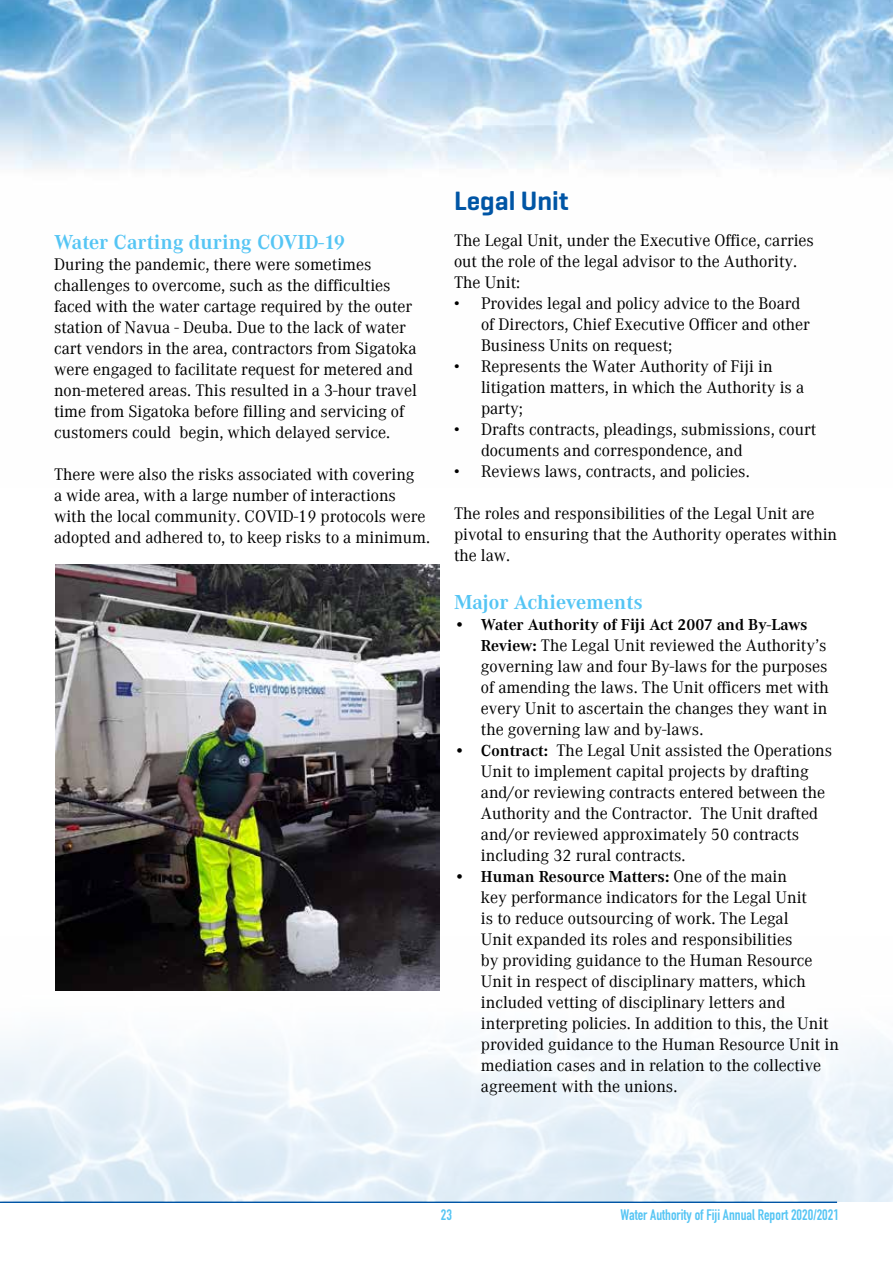
<style>
.page{position:relative;width:893px;height:1263px;background:#fff}
.page>*{position:absolute;margin:0;border:0;box-sizing:border-box;transform-origin:0 0}
.t1{font:600 27px "Geogrotesque";color:#0055a5}
.t2{font:700 21px "Corporate A";color:#55c5f4}
.t3{font:16.5px/21px "Corporate ABQ";color:#000}
.t4{font:700 16.5px "Corporate A";color:#000}
.t5{font:15px "DIN Engschrift Std";color:#55c5f4}
.s1{font-family:"Corporate A";font-weight:700}
.s2{font-family:"Corporate ABQ";font-weight:400}
</style>
<div class="page">
<img style="left:1px;top:0;width:892px;height:169px">
<hr style="left:0;top:1201px;width:837px;height:2px;background:#0055a5">
<img style="left:1px;top:936px;width:892px;height:265px">
<img style="left:56px;top:565px;width:383px;height:425px">
<p class="t2" style="left:54px;top:230px;width:293px">Water Carting during COVID-19</p>
<p class="t3" style="left:54px;top:254px;width:364px">During the pandemic, there were sometimes challenges to overcome, such as the difficulties faced with the water cartage required by the outer station of Navua - Deuba. Due to the lack of water cart vendors in the area, contractors from Sigatoka were engaged to facilitate request for metered and non-metered areas. This resulted in a 3-hour travel time from Sigatoka before filling and servicing of customers could begin, which delayed service.</p>
<p class="t3" style="left:54px;top:464px;width:378px">There were also the risks associated with covering<br>a wide area, with a large number of interactions with the local community. COVID-19 protocols were adopted and adhered to, to keep risks to a minimum.</p>
<h1 class="t1" style="left:454px;top:184px;width:116px">Legal Unit</h1>
<p class="t3" style="left:454px;top:230px;width:362px">The Legal Unit, under the Executive Office, carries out the role of the legal advisor to the Authority.<br>The Unit:</p>
<p class="t3" style="left:481px;top:293px;width:330px;text-indent:-27px">• Provides legal and policy advice to the Board of Directors, Chief Executive Officer and other<br>Business Units on request;</p>
<p class="t3" style="left:481px;top:356px;width:325px;text-indent:-27px">• Represents the Water Authority of Fiji in litigation matters, in which the Authority is a party;</p>
<p class="t3" style="left:481px;top:419px;width:337px;text-indent:-27px">• Drafts contracts, pleadings, submissions, court documents and correspondence, and</p>
<p class="t3" style="left:454px;top:461px;width:297px">• Reviews laws, contracts, and policies.</p>
<p class="t3" style="left:454px;top:503px;width:385px">The roles and responsibilities of the Legal Unit are pivotal to ensuring that the Authority operates within the law.</p>
<p class="t2" style="left:454px;top:591px;width:191px">Major Achievements</p>
<p class="t4" style="left:454px;top:616px;width:355px">• Water Authority of Fiji Act 2007 and By-Laws</p>
<p class="t3" style="left:481px;top:635px;width:349px"><span class="s1">Review:</span> The Legal Unit reviewed the Authority’s governing law and four By-laws for the purposes of amending the laws. The Unit officers met with every Unit to ascertain the changes they want in the governing law and by-laws.</p>
<p class="t3" style="left:481px;top:740px;width:353px;text-indent:-27px"><span class="s1">• Contract:</span> The Legal Unit assisted the Operations Unit to implement capital projects by drafting and/or reviewing contracts entered between the Authority and the Contractor. The Unit drafted and/or reviewed approximately 50 contracts including 32 rural contracts.</p>
<p class="t4" style="left:454px;top:868px;width:334px">• Human Resource Matters: <span class="s2">One of the main</span></p>
<p class="t3" style="left:481px;top:887px;width:359px">key performance indicators for the Legal Unit<br>is to reduce outsourcing of work. The Legal<br>Unit expanded its roles and responsibilities<br>by providing guidance to the Human Resource Unit in respect of disciplinary matters, which included vetting of disciplinary letters and interpreting policies. In addition to this, the Unit provided guidance to the Human Resource Unit in mediation cases and in relation to the collective agreement with the unions.</p>
<p class="t5" style="left:441px;top:1205px;width:13px">23</p>
<p class="t5" style="left:620px;top:1205px;width:220px">Water Authority of Fiji Annual Report 2020/2021</p>
</div>
